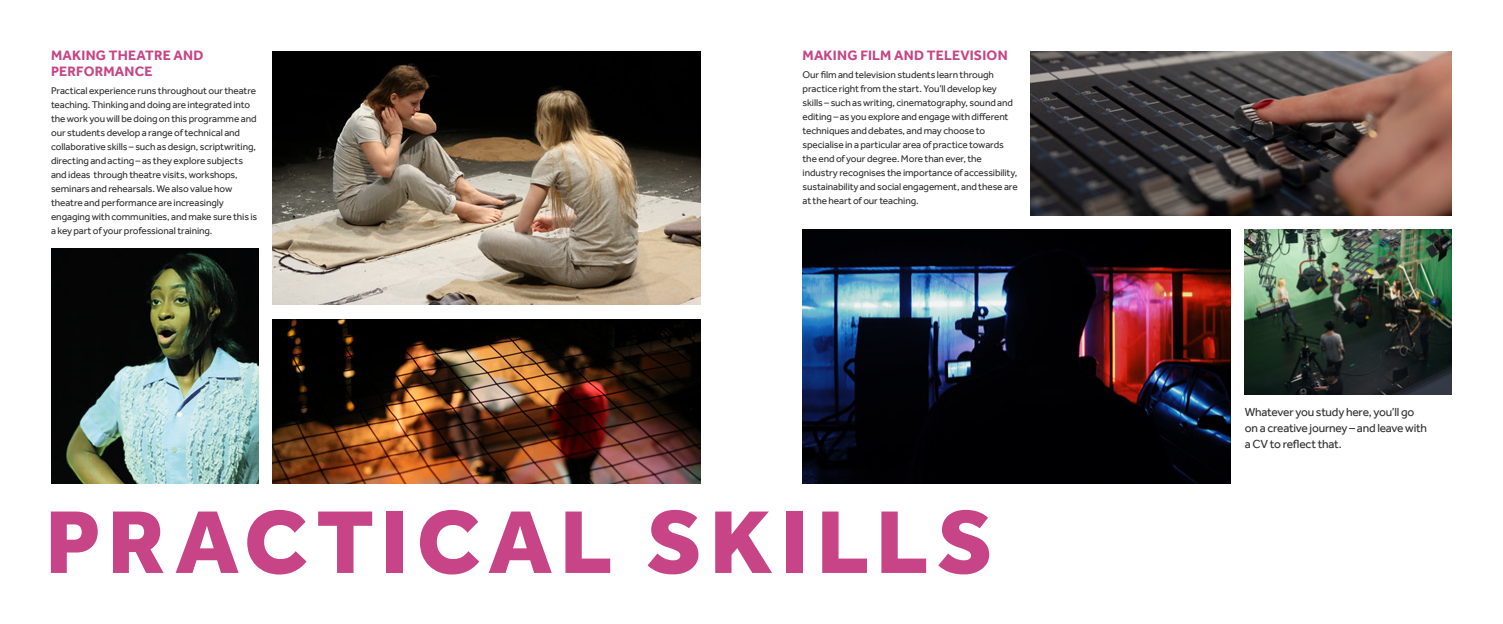
<style>
.page{position:relative;width:1503px;height:624px;background:#fff}
.page>*{position:absolute;margin:0;border:0;box-sizing:border-box;transform-origin:0 0}
.t1{font:800 92px "Effra";letter-spacing:.09em;color:#c74486}
.t2{font:700 14px/16px "Effra";letter-spacing:.015em;color:#c74486}
.t3{font:12px/16px "Effra";letter-spacing:-.02em;color:#303030}
.t4{font:10px/14px "Effra";letter-spacing:-.01em;color:#303030}
</style>
<div class="page">
<img style="left:51px;top:248px;width:207px;height:235px">
<img style="left:272px;top:51px;width:428px;height:254px">
<img style="left:272px;top:319px;width:428px;height:164px">
<img style="left:1030px;top:51px;width:421px;height:164px">
<img style="left:802px;top:230px;width:428px;height:253px">
<img style="left:1244px;top:230px;width:207px;height:164px">
<p class="t2" style="left:51px;top:48px;width:154px">MAKING THEATRE AND<br>PERFORMANCE</p>
<p class="t4" style="left:51px;top:83px;width:208px">Practical experience runs throughout our theatre teaching. Thinking and doing are integrated into the work you will be doing on this programme and our students develop a range of technical and collaborative skills – such as design, scriptwriting, directing and acting – as they explore subjects and ideas through theatre visits, workshops, seminars and rehearsals. We also value how theatre and performance are increasingly engaging with communities, and make sure this is a key part of your professional training.</p>
<p class="t2" style="left:802px;top:48px;width:207px">MAKING FILM AND TELEVISION</p>
<p class="t4" style="left:802px;top:67px;width:217px">Our film and television students learn through practice right from the start. You’ll develop key skills – such as writing, cinematography, sound and editing – as you explore and engage with different techniques and debates, and may choose to specialise in a particular area of practice towards the end of your degree. More than ever, the industry recognises the importance of accessibility, sustainability and social engagement, and these are at the heart of our teaching.</p>
<h1 class="t1" style="left:45px;top:487px;width:948px">PRACTICAL SKILLS</h1>
<p class="t3" style="left:1244px;top:404px;width:184px">Whatever you study here, you’ll go on a creative journey – and leave with a CV to reflect that.</p>
</div>
